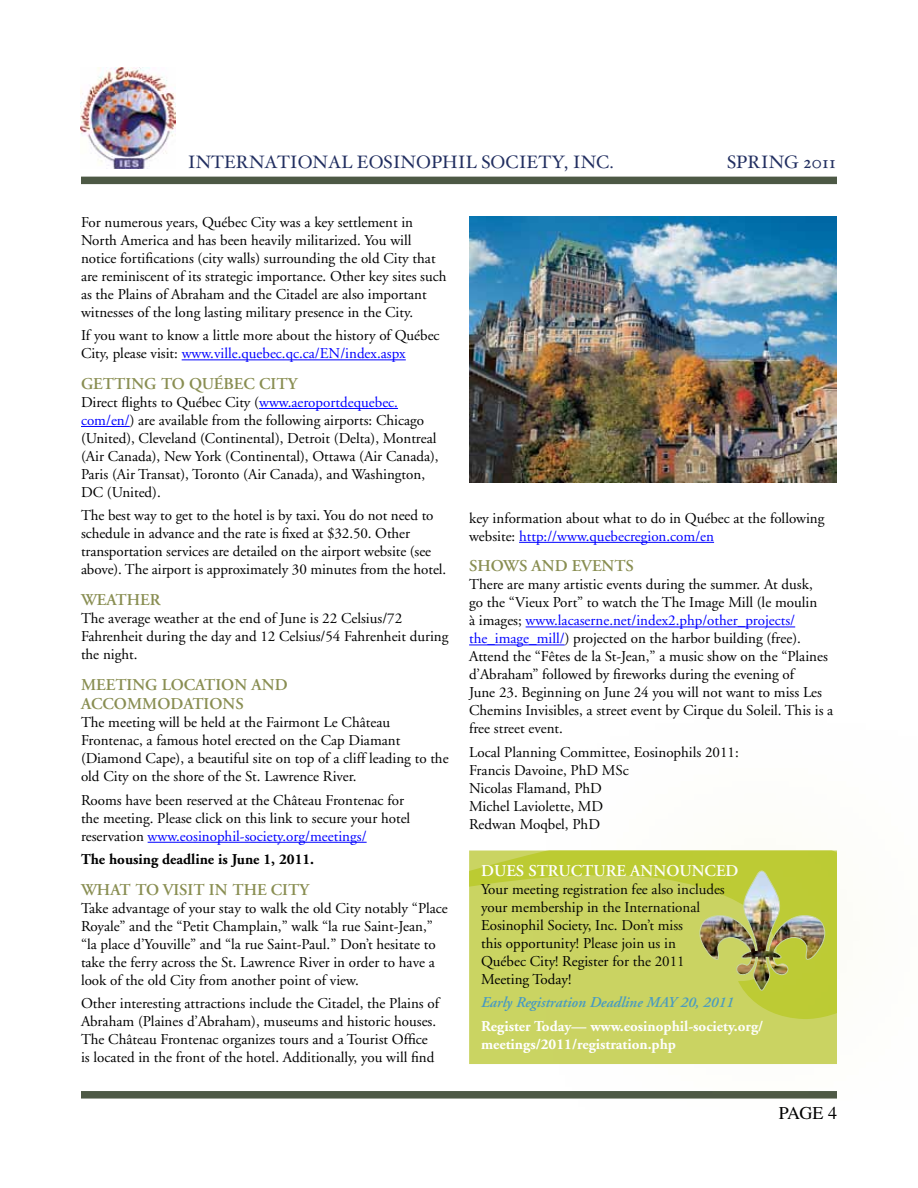
<style>
.page{position:relative;width:918px;height:1188px;background:#fff}
.page>*{position:absolute;margin:0;border:0;box-sizing:border-box;transform-origin:0 0}
.t1{font:18px "Hoefler Text";color:#212e60}
.t2{font:18px "Times";color:#000}
.t3{font:600 16.5px/19.8px "Adobe Garamond";color:#898e52}
.t4{font:600 16.5px "Adobe Garamond";color:#fff}
.body__05{font:15px/18px "Adobe Garamond";color:#000}
.body__1{font:15px/18px "Adobe Garamond";color:#000}
.body{font:15px "Adobe Garamond";color:#000}
.body__1-2{font:700 15px/18px "Adobe Garamond";color:#fff}
.body__1-3{font:italic 600 15px "Adobe Garamond";color:#4699c3}
.body__1-4{font:700 15px "Adobe Garamond";color:#000}
.s1{color:#00f}
</style>
<div class="page">
<img style="left:81px;top:68px;width:94px;height:101px">
<div style="left:81px;top:177px;width:756px;height:7px;background:#4d5945"></div>
<div style="left:81px;top:1091px;width:756px;height:8px;background:#4d5945"></div>
<svg style="left:469px;top:850px;width:31px;height:214px;background:#c9d35e"></svg>
<hr style="left:182px;top:359px;width:224px;height:1px;background:#00f">
<hr style="left:259px;top:408px;width:139px;height:1px;background:#00f">
<hr style="left:81px;top:426px;width:49px;height:1px;background:#00f">
<hr style="left:148px;top:842px;width:219px;height:1px;background:#00f">
<hr style="left:519px;top:542px;width:195px;height:1px;background:#00f">
<hr style="left:526px;top:627px;width:269px;height:1px;background:#00f">
<hr style="left:469px;top:645px;width:96px;height:1px;background:#00f">
<img style="left:469px;top:216px;width:368px;height:267px">
<div style="left:500px;top:671px;width:418px;height:439px;background:#d2d265;opacity:.75"></div>
<img style="left:698px;top:869px;width:129px;height:121px">
<p class="t1" style="left:188px;top:151px;width:427px">INTERNATIONAL EOSINOPHIL SOCIETY, INC.</p>
<p class="t1" style="left:727px;top:151px;width:110px">SPRING 2011</p>
<p class="body__05" style="left:81px;top:214px;width:367px">For numerous years, Québec City was a key settlement in North America and has been heavily militarized. You will notice fortifications (city walls) surrounding the old City that are reminiscent of its strategic importance. Other key sites such as the Plains of Abraham and the Citadel are also important witnesses of the long lasting military presence in the City.</p>
<p class="body__1" style="left:81px;top:327px;width:360px">If you want to know a little more about the history of Québec<br>City, please visit: <span class="s1">www.ville.quebec.qc.ca/EN/index.aspx</span></p>
<p class="t3" style="left:81px;top:374px;width:218px">GETTING TO QUÉBEC CITY</p>
<p class="body__05" style="left:81px;top:394px;width:359px">Direct flights to Québec City (<span class="s1">www.aeroportdequebec. com/en/</span>) are available from the following airports: Chicago (United), Cleveland (Continental), Detroit (Delta), Montreal (Air Canada), New York (Continental), Ottawa (Air Canada), Paris (Air Transat), Toronto (Air Canada), and Washington, DC (United).</p>
<p class="body__1" style="left:81px;top:507px;width:367px">The best way to get to the hotel is by taxi. You do not need to schedule in advance and the rate is fixed at $32.50. Other transportation services are detailed on the airport website (see above). The airport is approximately 30 minutes from the hotel.</p>
<p class="t3" style="left:81px;top:590px;width:81px">WEATHER</p>
<p class="body__1" style="left:81px;top:610px;width:369px">The average weather at the end of June is 22 Celsius/72<br>Fahrenheit during the day and 12 Celsius/54 Fahrenheit during the night.</p>
<p class="t3" style="left:81px;top:675px;width:208px">MEETING LOCATION AND<br>ACCOMMODATIONS</p>
<p class="body__05" style="left:81px;top:714px;width:369px">The meeting will be held at the Fairmont Le Château Frontenac, a famous hotel erected on the Cap Diamant (Diamond Cape), a beautiful site on top of a cliff leading to the old City on the shore of the St. Lawrence River.</p>
<p class="body__05" style="left:81px;top:791px;width:331px">Rooms have been reserved at the Château Frontenac for the meeting. Please click on this link to secure your hotel reservation <span class="s1">www.eosinophil-society.org/meetings/</span></p>
<p class="body__1-4" style="left:81px;top:851px;width:235px">The housing deadline is June 1, 2011.</p>
<p class="t3" style="left:81px;top:880px;width:230px">WHAT TO VISIT IN THE CITY</p>
<p class="body__05" style="left:81px;top:899px;width:368px">Take advantage of your stay to walk the old City notably “Place Royale” and the “Petit Champlain,” walk “la rue Saint-Jean,” “la place d’Youville” and “la rue Saint-Paul.” Don’t hesitate to take the ferry across the St. Lawrence River in order to have a look of the old City from another point of view.</p>
<p class="body__1" style="left:81px;top:995px;width:360px">Other interesting attractions include the Citadel, the Plains of Abraham (Plaines d’Abraham), museums and historic houses.<br>The Château Frontenac organizes tours and a Tourist Office is located in the front of the hotel. Additionally, you will find</p>
<p class="body__1" style="left:469px;top:509px;width:357px">key information about what to do in Québec at the following website: <span class="s1">http://www.quebecregion.com/en</span></p>
<p class="t3" style="left:469px;top:557px;width:166px">SHOWS AND EVENTS</p>
<p class="body__05" style="left:469px;top:576px;width:366px">There are many artistic events during the summer. At dusk,<br>go the “Vieux Port” to watch the The Image Mill (le moulin<br>à images; <span class="s1">www.lacaserne.net/index2.php/other_projects/ the_image_mill/</span>) projected on the harbor building (free).<br>Attend the “Fêtes de la St-Jean,” a music show on the “Plaines d’Abraham” followed by fireworks during the evening of<br>June 23. Beginning on June 24 you will not want to miss Les Chemins Invisibles, a street event by Cirque du Soleil. This is a free street event.</p>
<p class="body" style="left:469px;top:744px;width:271px">Local Planning Committee, Eosinophils 2011:</p>
<p class="body" style="left:469px;top:762px;width:161px">Francis Davoine, PhD MSc</p>
<p class="body" style="left:469px;top:780px;width:134px">Nicolas Flamand, PhD</p>
<p class="body" style="left:469px;top:798px;width:136px">Michel Laviolette, MD</p>
<p class="body__1" style="left:469px;top:815px;width:132px">Redwan Moqbel, PhD</p>
<p class="t4" style="left:481px;top:862px;width:259px">DUES STRUCTURE ANNOUNCED</p>
<p class="body__1" style="left:481px;top:881px;width:245px">Your meeting registration fee also includes your membership in the International Eosinophil Society, Inc. Don’t miss<br>this opportunity! Please join us in<br>Québec City! Register for the 2011<br>Meeting Today!</p>
<p class="body__1-3" style="left:481px;top:994px;width:254px">Early Registration Deadline MAY 20, 2011</p>
<p class="body__1-2" style="left:481px;top:1017px;width:284px">Register Today— www.eosinophil-society.org/ meetings/2011/registration.php</p>
<p class="t2" style="left:779px;top:1103px;width:60px">PAGE 4</p>
</div>
